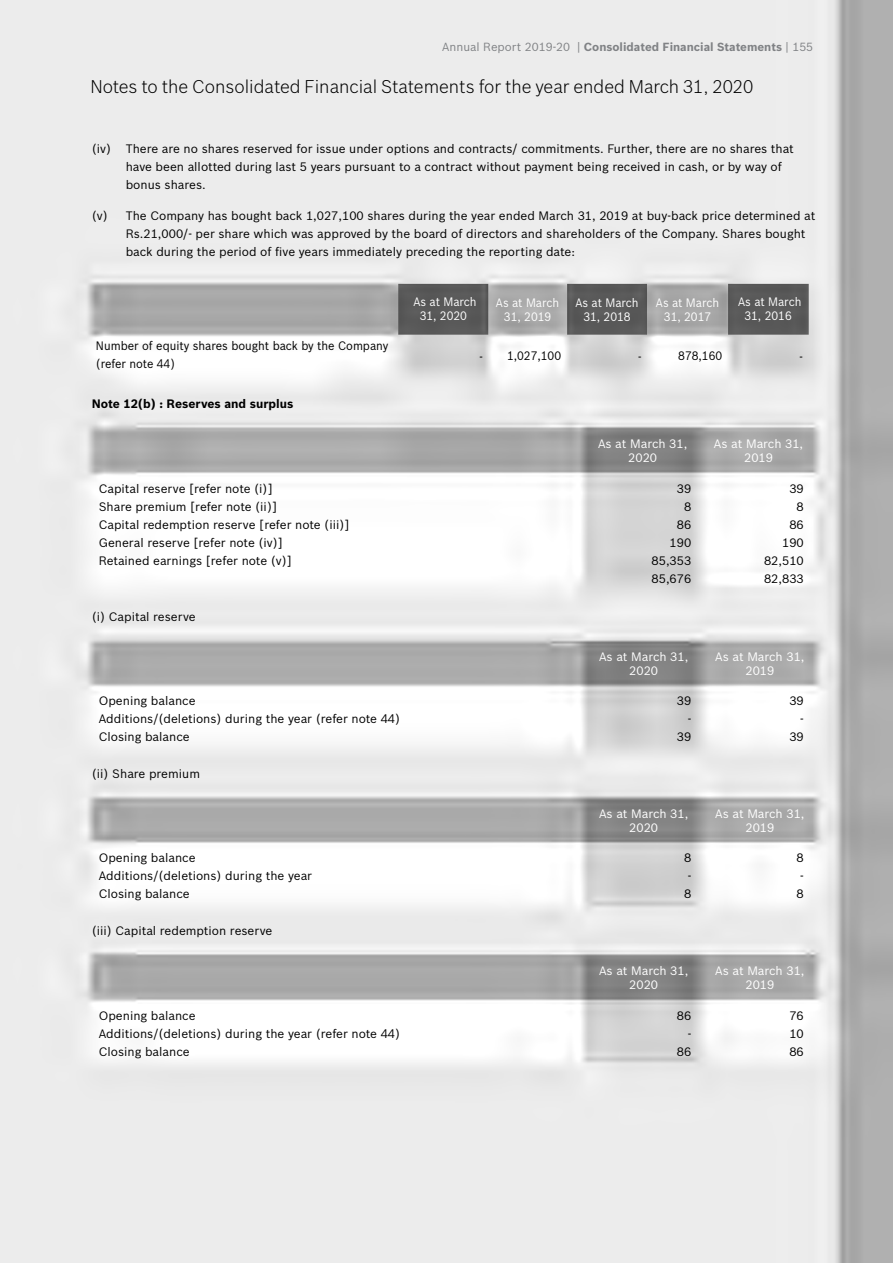
<style>
.page{position:relative;width:893px;height:1263px;background:#fff}
.page>*{position:absolute;margin:0;border:0;box-sizing:border-box;transform-origin:0 0}
.t1{font:300 18px "Bosch Sans";color:#000}
.t2{font:12px/18px "Bosch Sans";color:#000}
.t3{font:12px/14.4px "Bosch Sans";color:#fff;text-align:center}
.t4{font:12px/14.4px "Bosch Sans";color:#fff;text-align:center;scale:.94 1}
.t5{font:12px/18px "Bosch Sans";color:#000;scale:.94 1}
.t6{font:700 12px "Bosch Sans";color:#000}
.t7{font:700 11.55px "Bosch Sans";color:#808285}
.s1{font-weight:400}
</style>
<div class="page">
<img style="left:0;top:0;width:893px;height:1262px">
<p class="t7" style="left:442px;top:38px;width:372px"><span class="s1">Annual Report 2019-20 |</span> Consolidated Financial Statements <span class="s1">| 155</span></p>
<h1 class="t1" style="left:90px;top:74px;width:664px">Notes to the Consolidated Financial Statements for the year ended March 31, 2020</h1>
<p class="t2" style="left:126px;top:139px;width:670px;text-indent:-34px">(iv) There are no shares reserved for issue under options and contracts/ commitments. Further, there are no shares that have been allotted during last 5 years pursuant to a contract without payment being received in cash, or by way of bonus shares.</p>
<p class="t2" style="left:126px;top:206px;width:691px;text-indent:-34px">(v) The Company has bought back 1,027,100 shares during the year ended March 31, 2019 at buy-back price determined at<br>Rs.21,000/- per share which was approved by the board of directors and shareholders of the Company. Shares bought back during the period of five years immediately preceding the reporting date:</p>
<p class="t4" style="left:413px;top:293px;width:69px">As at March<br>31, 2020</p>
<p class="t4" style="left:496px;top:294px;width:69px">As at March<br>31, 2019</p>
<p class="t4" style="left:575px;top:294px;width:69px">As at March<br>31, 2018</p>
<p class="t4" style="left:656px;top:294px;width:69px">As at March<br>31, 2017</p>
<p class="t4" style="left:738px;top:293px;width:69px">As at March<br>31, 2016</p>
<p class="t5" style="left:96px;top:336px;width:313px">Number of equity shares bought back by the Company (refer note 44)</p>
<p class="t5" style="left:479px;top:346px;width:88px">- 1,027,100</p>
<p class="t5" style="left:638px;top:347px;width:5px">-</p>
<p class="t5" style="left:678px;top:346px;width:48px">878,160</p>
<p class="t5" style="left:799px;top:347px;width:5px">-</p>
<p class="t6" style="left:92px;top:395px;width:203px">Note 12(b) : Reserves and surplus</p>
<p class="t3" style="left:598px;top:435px;width:91px">As at March 31,<br>2020</p>
<p class="t3" style="left:714px;top:435px;width:91px">As at March 31,<br>2019</p>
<p class="t2" style="left:99px;top:478px;width:176px">Capital reserve [refer note (i)]</p>
<p class="t2" style="left:677px;top:478px;width:16px">39</p>
<p class="t2" style="left:789px;top:478px;width:16px">39</p>
<p class="t2" style="left:99px;top:496px;width:180px">Share premium [refer note (ii)]</p>
<p class="t2" style="left:684px;top:496px;width:9px">8</p>
<p class="t2" style="left:797px;top:496px;width:9px">8</p>
<p class="t2" style="left:99px;top:514px;width:252px">Capital redemption reserve [refer note (iii)]</p>
<p class="t2" style="left:677px;top:514px;width:16px">86</p>
<p class="t2" style="left:789px;top:514px;width:16px">86</p>
<p class="t2" style="left:99px;top:532px;width:186px">General reserve [refer note (iv)]</p>
<p class="t2" style="left:670px;top:532px;width:23px">190</p>
<p class="t2" style="left:782px;top:532px;width:23px">190</p>
<p class="t2" style="left:99px;top:550px;width:195px">Retained earnings [refer note (v)]</p>
<p class="t2" style="left:651px;top:550px;width:41px">85,353</p>
<p class="t2" style="left:764px;top:550px;width:41px">82,510</p>
<p class="t2" style="left:651px;top:568px;width:41px">85,676</p>
<p class="t2" style="left:764px;top:568px;width:41px">82,833</p>
<p class="t2" style="left:92px;top:607px;width:105px">(i) Capital reserve</p>
<p class="t3" style="left:599px;top:648px;width:91px">As at March 31,<br>2020</p>
<p class="t3" style="left:715px;top:648px;width:91px">As at March 31,<br>2019</p>
<p class="t2" style="left:99px;top:691px;width:98px">Opening balance</p>
<p class="t2" style="left:677px;top:691px;width:16px">39</p>
<p class="t2" style="left:789px;top:691px;width:16px">39</p>
<p class="t2" style="left:99px;top:709px;width:303px">Additions/(deletions) during the year (refer note 44)</p>
<p class="t2" style="left:688px;top:709px;width:5px">-</p>
<p class="t2" style="left:800px;top:709px;width:5px">-</p>
<p class="t2" style="left:99px;top:727px;width:92px">Closing balance</p>
<p class="t2" style="left:677px;top:727px;width:16px">39</p>
<p class="t2" style="left:789px;top:727px;width:16px">39</p>
<p class="t2" style="left:92px;top:764px;width:110px">(ii) Share premium</p>
<p class="t3" style="left:599px;top:805px;width:91px">As at March 31,<br>2020</p>
<p class="t3" style="left:715px;top:805px;width:91px">As at March 31,<br>2019</p>
<p class="t2" style="left:99px;top:848px;width:98px">Opening balance</p>
<p class="t2" style="left:684px;top:848px;width:9px">8</p>
<p class="t2" style="left:797px;top:848px;width:9px">8</p>
<p class="t2" style="left:99px;top:866px;width:215px">Additions/(deletions) during the year</p>
<p class="t2" style="left:688px;top:866px;width:5px">-</p>
<p class="t2" style="left:800px;top:866px;width:5px">-</p>
<p class="t2" style="left:99px;top:884px;width:92px">Closing balance</p>
<p class="t2" style="left:684px;top:884px;width:9px">8</p>
<p class="t2" style="left:797px;top:884px;width:9px">8</p>
<p class="t2" style="left:92px;top:921px;width:182px">(iii) Capital redemption reserve</p>
<p class="t3" style="left:599px;top:962px;width:91px">As at March 31,<br>2020</p>
<p class="t3" style="left:715px;top:962px;width:91px">As at March 31,<br>2019</p>
<p class="t2" style="left:99px;top:1006px;width:98px">Opening balance</p>
<p class="t2" style="left:677px;top:1006px;width:16px">86</p>
<p class="t2" style="left:789px;top:1006px;width:16px">76</p>
<p class="t2" style="left:99px;top:1024px;width:303px">Additions/(deletions) during the year (refer note 44)</p>
<p class="t2" style="left:688px;top:1024px;width:5px">-</p>
<p class="t2" style="left:789px;top:1024px;width:16px">10</p>
<p class="t2" style="left:99px;top:1042px;width:92px">Closing balance</p>
<p class="t2" style="left:677px;top:1042px;width:16px">86</p>
<p class="t2" style="left:789px;top:1042px;width:16px">86</p>
</div>
